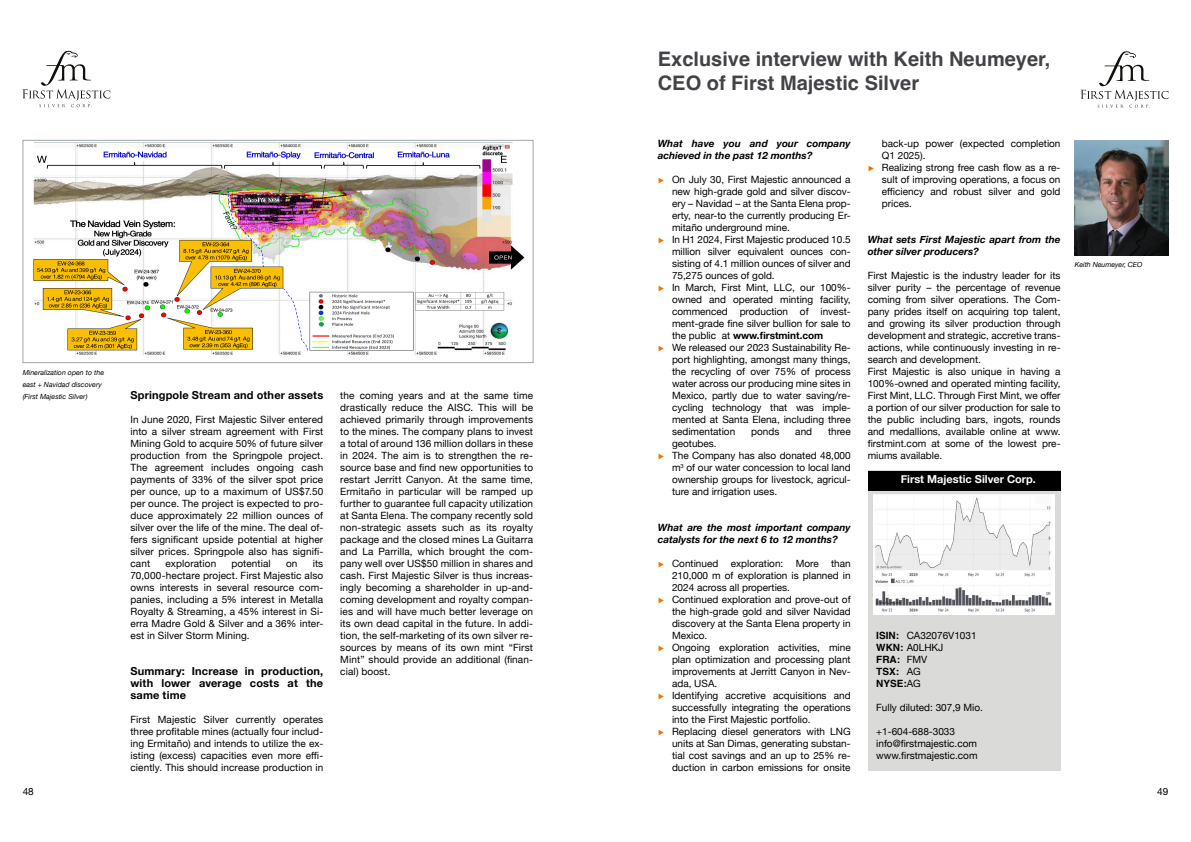
<style>
.page{position:relative;width:1191px;height:842px;background:#fff}
.page>*{position:absolute;margin:0;border:0;box-sizing:border-box;transform-origin:0 0}
.t1{font:700 20px/24px "Helvetica";color:#424347}
.t2{font:700 11px/12px "Helvetica Neue";letter-spacing:.015em;color:#000;text-align:justify}
.t3{font:700 11px "Helvetica Neue";color:#fff}
.t4{font:10px/12px "Helvetica Neue";color:#000;text-align:justify}
.t5{font:italic 700 10px/12px "Helvetica Neue";color:#000}
.t6{font:700 10px "Helvetica Neue";color:#000}
.t7{font:700 10px/12px "Helvetica";color:#000}
.t8{font:italic 7px/12px "Helvetica Neue";letter-spacing:.005em;color:#000}
.s1{font-family:"Scala Sans";font-size:11px;color:#ee7406}
.s2{font-weight:400}
.s3{font-family:"Helvetica";font-weight:700}
.s4{font-family:"Helvetica Neue";font-weight:400}
</style>
<div class="page">
<div style="left:867px;top:471px;width:193px;height:300px;background:#dadad9"></div>
<div style="left:867px;top:471px;width:193px;height:20px;background:#000"></div>
<img style="left:873px;top:494px;width:181px;height:120px">
<svg style="left:23px;top:51px;width:87px;height:57px"></svg>
<svg style="left:1080px;top:51px;width:88px;height:57px"></svg>
<img style="left:1074px;top:140px;width:94px;height:115px">
<img style="left:33px;top:142px;width:492px;height:213px">
<div style="left:23px;top:140px;width:510px;height:223px;border:1px solid #a9a4a6"></div>
<p class="t8" style="left:23px;top:367px;width:83px">Mineralization open to the east + Navidad discovery (First Majestic Silver)</p>
<p class="t2" style="left:130px;top:389px;width:194px">Springpole Stream and other assets</p>
<p class="t4" style="left:130px;top:414px;width:194px">In June 2020, First Majestic Silver entered into a silver stream agreement with First Mining Gold to acquire 50% of future silver production from the Springpole project.<br>The agreement includes ongoing cash payments of 33% of the silver spot price per ounce, up to a maximum of US$7.50 per ounce. The project is expected to pro&shy;duce approximately 22 million ounces of silver over the life of the mine. The deal of&shy;fers significant upside potential at higher silver prices. Springpole also has signifi&shy;cant</p>
<p class="t4" style="left:130px;top:558px;width:194px;text-indent:182px">its 70,000-hectare project. First Majestic also owns interests in several resource com&shy;panies, including a 5% interest in Metalla Royalty &amp; Streaming, a 45% interest in Si&shy;erra Madre Gold &amp; Silver and a 36% inter&shy;est in Silver Storm Mining.</p>
<p class="t2" style="left:130px;top:665px;width:194px">Summary: Increase in production, with lower average costs at the same time</p>
<p class="t4" style="left:130px;top:714px;width:194px">First Majestic Silver currently operates three profitable mines (actually four includ&shy;ing Ermitaño) and intends to utilize the ex&shy;isting (excess) capacities even more effi&shy;ciently. This should increase production in</p>
<p class="t4" style="left:165px;top:558px;width:52px">exploration</p>
<p class="t4" style="left:231px;top:558px;width:41px">potential</p>
<p class="t4" style="left:286px;top:558px;width:13px">on</p>
<p class="t4" style="left:340px;top:390px;width:194px">the coming years and at the same time drastically reduce the AISC. This will be achieved primarily through improvements to the mines. The company plans to invest a total of around 136 million dollars in these in 2024. The aim is to strengthen the re&shy;source base and find new opportunities to restart Jerritt Canyon. At the same time, Ermitaño in particular will be ramped up further to guarantee full capacity utilization at Santa Elena. The company recently sold non-strategic assets such as its royalty package and the closed mines La Guitarra and La Parrilla, which brought the com&shy;pany well over US$50 million in shares and cash. First Majestic Silver is thus increas&shy;ingly becoming a shareholder in up-and&shy;coming development and royalty compan&shy;ies and will have much better leverage on its own dead capital in the future. In addi&shy;tion, the self-marketing of its own silver re&shy;sources by means of its own mint “First Mint” should provide an additional (finan&shy;cial) boost.</p>
<h1 class="t1" style="left:658px;top:49px;width:394px">Exclusive interview with Keith Neumeyer,<br>CEO of First Majestic Silver</h1>
<p class="t5" style="left:658px;top:138px;width:194px">What have you and your company achieved in the past 12 months?</p>
<p class="t4" style="left:658px;top:174px;width:194px"><span class="s1">Ω</span> On July 30, First Majestic announced a</p>
<p class="t4" style="left:672px;top:186px;width:180px">new high-grade gold and silver discov-</p>
<p class="t4" style="left:672px;top:198px;width:180px">ery – Navidad – at the Santa Elena prop-</p>
<p class="t4" style="left:672px;top:210px;width:180px">erty, near-to the currently producing Er-</p>
<p class="t4" style="left:672px;top:222px;width:119px">mitaño underground mine.</p>
<p class="t4" style="left:658px;top:234px;width:194px"><span class="s1">Ω</span> In H1 2024, First Majestic produced 10.5</p>
<p class="t4" style="left:672px;top:246px;width:180px">million silver equivalent ounces con-</p>
<p class="t4" style="left:672px;top:258px;width:180px">sisting of 4.1 million ounces of silver and</p>
<p class="t4" style="left:672px;top:270px;width:104px">75,275 ounces of gold.</p>
<p class="t4" style="left:658px;top:282px;width:194px"><span class="s1">Ω</span> In March, First Mint, LLC, our 100%-</p>
<p class="t4" style="left:672px;top:294px;width:180px">owned and operated minting facility,</p>
<p class="t4" style="left:672px;top:306px;width:180px">commenced production of invest-</p>
<p class="t4" style="left:672px;top:318px;width:180px">ment-grade fine silver bullion for sale to</p>
<p class="t6" style="left:672px;top:327px;width:153px"><span class="s2">the public at</span> www.firstmint.com</p>
<p class="t4" style="left:658px;top:342px;width:194px"><span class="s1">Ω</span> We released our 2023 Sustainability Re-</p>
<p class="t4" style="left:672px;top:354px;width:180px">port highlighting, amongst many things,</p>
<p class="t4" style="left:672px;top:366px;width:180px">the recycling of over 75% of process</p>
<p class="t4" style="left:672px;top:378px;width:180px">water across our producing mine sites in</p>
<p class="t4" style="left:672px;top:390px;width:180px">Mexico, partly due to water saving/re-</p>
<p class="t4" style="left:672px;top:402px;width:180px">cycling technology that was imple-</p>
<p class="t4" style="left:672px;top:414px;width:180px">mented at Santa Elena, including three</p>
<p class="t4" style="left:672px;top:426px;width:65px">sedimentation</p>
<p class="t4" style="left:751px;top:426px;width:30px">ponds</p>
<p class="t4" style="left:795px;top:426px;width:18px">and</p>
<p class="t4" style="left:828px;top:426px;width:24px">three</p>
<p class="t4" style="left:672px;top:438px;width:46px">geotubes.</p>
<p class="t4" style="left:658px;top:450px;width:194px"><span class="s1">Ω</span> The Company has also donated 48,000</p>
<p class="t4" style="left:672px;top:462px;width:180px">m<sup>3</sup> of our water concession to local land</p>
<p class="t4" style="left:672px;top:474px;width:180px">ownership groups for livestock, agricul-</p>
<p class="t4" style="left:672px;top:486px;width:107px">ture and irrigation uses.</p>
<p class="t5" style="left:658px;top:522px;width:194px">What are the most important company catalysts for the next 6 to 12 months?</p>
<p class="t4" style="left:658px;top:558px;width:194px"><span class="s1">Ω</span> Continued exploration: More than</p>
<p class="t4" style="left:672px;top:570px;width:180px">210,000 m of exploration is planned in</p>
<p class="t4" style="left:672px;top:582px;width:119px">2024 across all properties.</p>
<p class="t4" style="left:658px;top:594px;width:194px"><span class="s1">Ω</span> Continued exploration and prove-out of</p>
<p class="t4" style="left:672px;top:606px;width:180px">the high-grade gold and silver Navidad</p>
<p class="t4" style="left:672px;top:618px;width:180px">discovery at the Santa Elena property in</p>
<p class="t4" style="left:672px;top:630px;width:37px">Mexico.</p>
<p class="t4" style="left:658px;top:642px;width:194px"><span class="s1">Ω</span> Ongoing exploration activities, mine</p>
<p class="t4" style="left:672px;top:654px;width:180px">plan optimization and processing plant</p>
<p class="t4" style="left:672px;top:666px;width:180px">improvements at Jerritt Canyon in Nev-</p>
<p class="t4" style="left:672px;top:678px;width:47px">ada, USA.</p>
<p class="t4" style="left:658px;top:690px;width:194px"><span class="s1">Ω</span> Identifying accretive acquisitions and</p>
<p class="t4" style="left:672px;top:702px;width:180px">successfully integrating the operations</p>
<p class="t4" style="left:672px;top:714px;width:140px">into the First Majestic portfolio.</p>
<p class="t4" style="left:658px;top:726px;width:194px"><span class="s1">Ω</span> Replacing diesel generators with LNG</p>
<p class="t4" style="left:672px;top:738px;width:180px">units at San Dimas, generating substan-</p>
<p class="t4" style="left:672px;top:750px;width:180px">tial cost savings and an up to 25% re-</p>
<p class="t4" style="left:672px;top:762px;width:180px">duction in carbon emissions for onsite</p>
<p class="t4" style="left:882px;top:138px;width:180px">back-up power (expected completion</p>
<p class="t4" style="left:882px;top:150px;width:45px">Q1 2025).</p>
<p class="t4" style="left:867px;top:162px;width:194px"><span class="s1">Ω</span> Realizing strong free cash flow as a re-</p>
<p class="t4" style="left:882px;top:174px;width:180px">sult of improving operations, a focus on</p>
<p class="t4" style="left:882px;top:186px;width:180px">efficiency and robust silver and gold</p>
<p class="t4" style="left:882px;top:198px;width:31px">prices.</p>
<p class="t5" style="left:867px;top:234px;width:194px">What sets First Majestic apart from the other silver producers?</p>
<p class="t4" style="left:867px;top:270px;width:194px;text-align:left">First Majestic is the industry leader for its silver purity – the percentage of revenue coming from silver operations. The Com&shy;pany prides itself on acquiring top talent, and growing its silver production through development and strategic, accretive trans&shy;actions, while continuously investing in re&shy;search and development.<br>First Majestic is also unique in having a 100%-owned and operated minting facility, First Mint, LLC. Through First Mint, we offer a portion of our silver production for sale to the public including bars, ingots, rounds and medallions, available online at www. firstmint.com at some of the lowest pre&shy;miums available.</p>
<p class="t3" style="left:900px;top:470px;width:137px">First Majestic Silver Corp.</p>
<p class="t8" style="left:1074px;top:259px;width:69px">Keith Neumeyer, CEO</p>
<p class="t4" style="left:876px;top:630px;width:102px"><span class="s3">ISIN:</span> CA32076V1031<br><span class="s3">WKN:</span> A0LHKJ</p>
<p class="t7" style="left:876px;top:654px;width:53px">FRA: <span class="s4">FMV<br></span>TSX: <span class="s4">AG<br></span>NYSE:<span class="s4">AG</span></p>
<p class="t4" style="left:876px;top:702px;width:108px">Fully diluted: 307,9 Mio.</p>
<p class="t4" style="left:876px;top:726px;width:103px;text-align:left">+1-604-688-3033 info@firstmajestic.com www.firstmajestic.com</p>
<p class="t4" style="left:23px;top:786px;width:13px">48</p>
<p class="t4" style="left:1157px;top:786px;width:13px">49</p>
</div>
